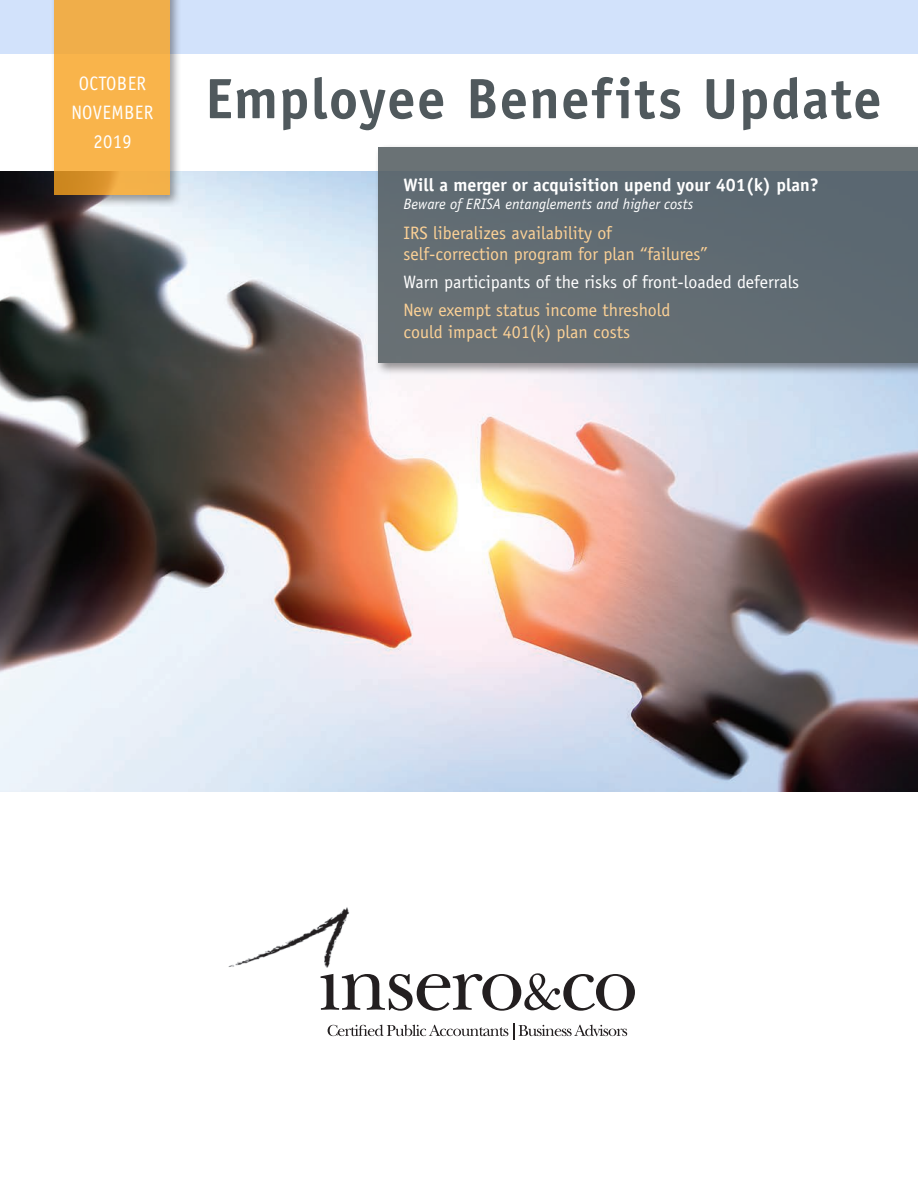
<style>
.page{position:relative;width:918px;height:1188px;background:#fff}
.page>*{position:absolute;margin:0;border:0;box-sizing:border-box;transform-origin:0 0}
.t1{font:700 57px "Officina Sans Std";letter-spacing:.02em;color:#50595d}
.t2{font:19.5px/29.1px "Officina Sans Std";letter-spacing:.02em;color:#fff;text-align:center;scale:.95 1}
.t3{font:18px/21px "Officina Sans Std";color:#fcd196}
.t4{font:18px "Officina Sans Std";color:#fff}
.t5{font:700 18px "Officina Sans Std";color:#fff}
.t6{font:italic 15px "Officina Sans Std";color:#fff}
</style>
<div class="page">
<div style="left:0;top:0;width:918px;height:792px;background:#d2e2fb"></div>
<img style="left:0;top:171px;width:918px;height:621px">
<div style="left:0;top:54px;width:918px;height:117px;background:#fff"></div>
<div style="left:50px;top:0;width:132px;height:208px;background:#231f20;opacity:.55"></div>
<svg style="left:54px;top:0;width:116px;height:195px;background:#f3af48"></svg>
<div style="left:374px;top:143px;width:544px;height:233px;background:#231f20;opacity:.55"></div>
<div style="left:378px;top:147px;width:540px;height:216px;background:#616c73"></div>
<img style="left:228px;top:907px;width:122px;height:61px">
<svg style="left:328px;top:1024px;width:299px;height:16px"></svg>
<svg style="left:321px;top:973px;width:314px;height:38px"></svg>
<p class="t2" style="left:72px;top:69px;width:88px">OCTOBER<br>NOVEMBER<br>2019</p>
<h1 class="t1" style="left:206px;top:63px;width:678px">Employee Benefits Update</h1>
<p class="t5" style="left:404px;top:173px;width:417px">Will a merger or acquisition upend your 401(k) plan?</p>
<p class="t6" style="left:404px;top:195px;width:291px">Beware of ERISA entanglements and higher costs</p>
<p class="t3" style="left:404px;top:222px;width:306px">IRS liberalizes availability of self-correction program for plan “failures”</p>
<p class="t4" style="left:404px;top:271px;width:397px">Warn participants of the risks of front-loaded deferrals</p>
<p class="t3" style="left:404px;top:300px;width:269px">New exempt status income threshold could impact 401(k) plan costs</p>
</div>
